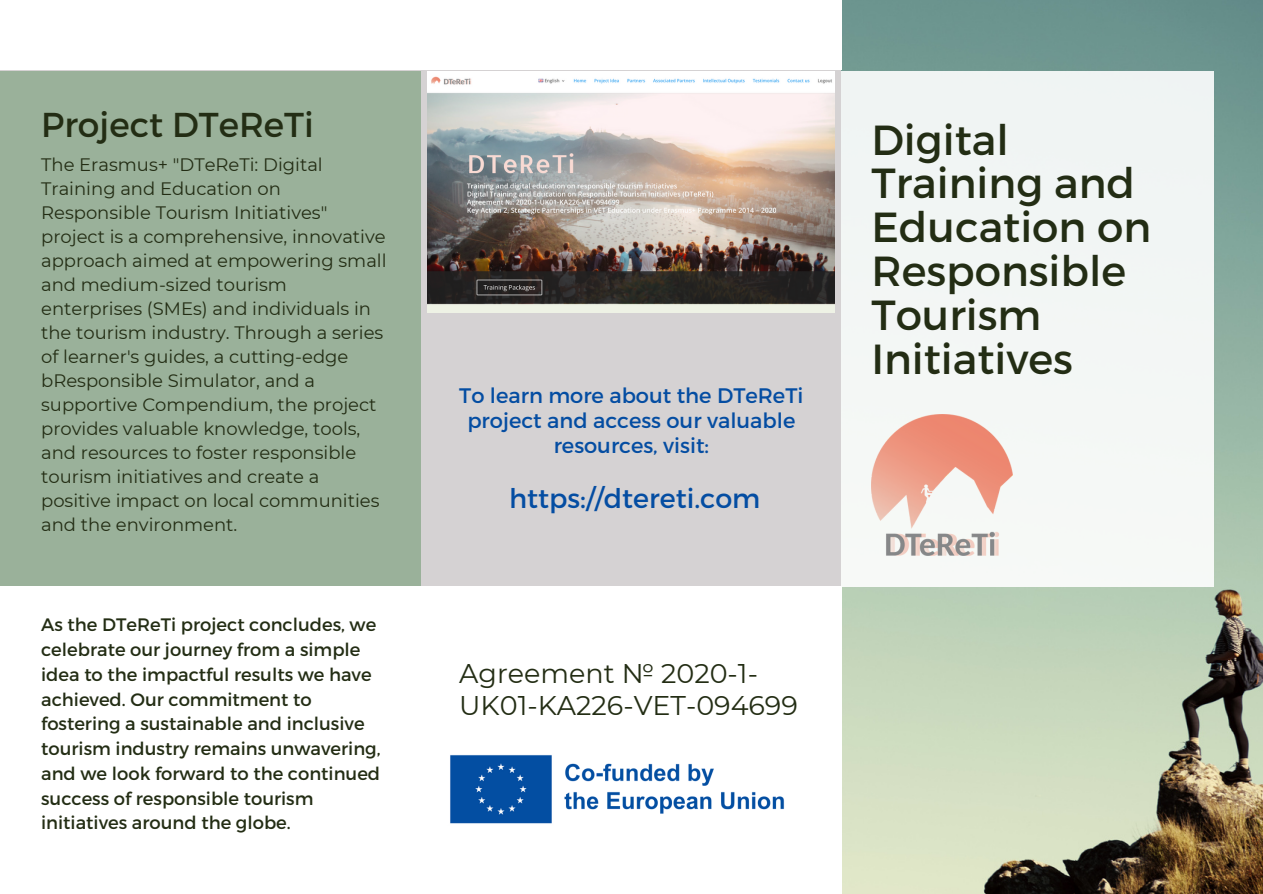
<style>
.page{position:relative;width:1263px;height:894px;background:#fff}
.page>*{position:absolute;margin:0;border:0;box-sizing:border-box;transform-origin:0 0}
.t1{font:42px/43.8px "Montserrat";color:#232d14}
.t2{font:34.5px "Montserrat";color:#232d14}
.t3{font:27px/31.5px "Montserrat";color:#232d14}
.t4{font:27px "Montserrat";color:#044da2}
.t5{font:21px/24.8px "Montserrat";color:#044da2;text-align:center}
.t6{font:18px/24px "Montserrat";color:#232d14}
</style>
<div class="page">
<div style="left:0;top:0;width:1263px;height:893px;background:#d5d2d3"></div>
<img style="left:841px;top:0;width:422px;height:893px">
<div style="left:0;top:72px;width:421px;height:514px;background:#9ab19a"></div>
<div style="left:0;top:586px;width:841px;height:307px;background:#fff"></div>
<div style="left:0;top:0;width:841px;height:70px;background:#fff"></div>
<div style="left:841px;top:72px;width:373px;height:514px;background:#f3f6f5"></div>
<img style="left:450px;top:755px;width:335px;height:69px">
<img style="left:871px;top:414px;width:141px;height:141px">
<img style="left:428px;top:72px;width:407px;height:240px">
<h2 class="t2" style="left:41px;top:103px;width:274px">Project DTeReTi</h2>
<p class="t6" style="left:41px;top:152px;width:347px">The Erasmus+ "DTeReTi: Digital Training and Education on Responsible Tourism Initiatives" project is a comprehensive, innovative approach aimed at empowering small and medium-sized tourism enterprises (SMEs) and individuals in the tourism industry. Through a series of learner's guides, a cutting-edge bResponsible Simulator, and a supportive Compendium, the project provides valuable knowledge, tools, and resources to foster responsible tourism initiatives and create a positive impact on local communities and the environment.</p>
<p class="t6" style="left:41px;top:611px;width:341px;line-height:24.8px">As the DTeReTi project concludes, we celebrate our journey from a simple idea to the impactful results we have achieved. Our commitment to fostering a sustainable and inclusive tourism industry remains unwavering, and we look forward to the continued success of responsible tourism initiatives around the globe.</p>
<p class="t5" style="left:459px;top:382px;width:346px">To learn more about the DTeReTi project and access our valuable resources, visit:</p>
<h3 class="t4" style="left:509px;top:481px;width:253px">https://dtereti.com</h3>
<h3 class="t3" style="left:459px;top:657px;width:340px">Agreement № 2020-1-<br>UK01-KA226-VET-094699</h3>
<h1 class="t1" style="left:871px;top:115px;width:281px">Digital<br>Training and<br>Education on<br>Responsible<br>Tourism<br>Initiatives</h1>
</div>
